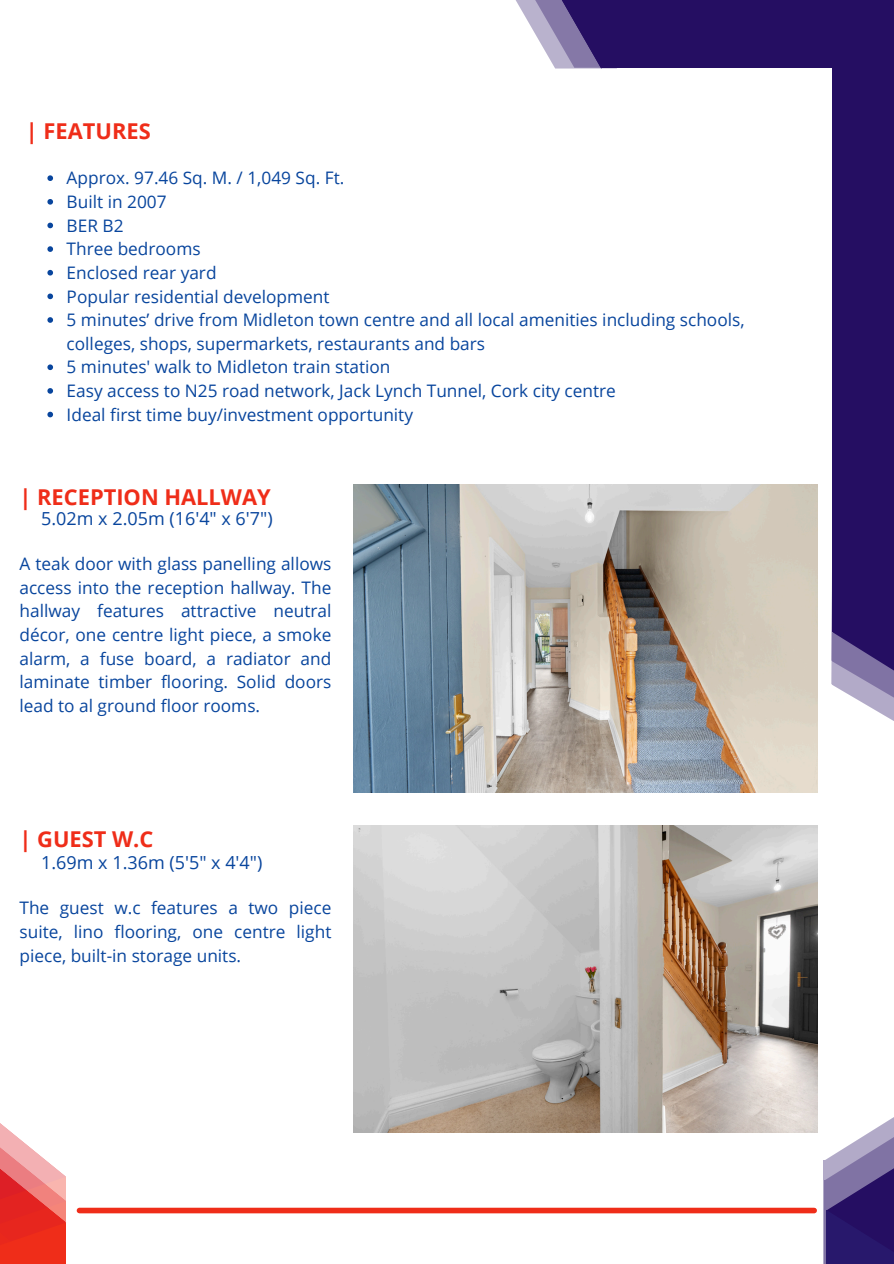
<style>
.page{position:relative;width:894px;height:1264px;background:#fff}
.page>*{position:absolute;margin:0;border:0;box-sizing:border-box;transform-origin:0 0}
.t1{font:700 21.9px "Open Sans";color:#ef2d19}
.t2{font:18px "Open Sans";color:#08459d}
.t3{font:17.25px/23.7px "Open Sans";color:#08459d;text-align:justify}
</style>
<div class="page">
<svg style="left:515px;top:0;width:13px;height:21px"></svg>
<svg style="left:528px;top:0;width:27px;height:68px;fill:#b9b2cd"></svg>
<div style="left:602px;top:0;width:291px;height:68px;background:#250e62"></div>
<svg style="left:831px;top:585px;width:62px;height:136px"></svg>
<div style="left:832px;top:0;width:61px;height:631px;background:#250e62"></div>
<svg style="left:832px;top:631px;width:61px;height:60px;background:#6c5d95"></svg>
<svg style="left:555px;top:0;width:62px;height:69px"></svg>
<svg style="left:823px;top:1118px;width:70px;height:144px;background:#70629a"></svg>
<div style="left:79px;top:1207px;width:735px;height:6px;background:#ef2d19"></div>
<svg style="left:0;top:1123px;width:66px;height:140px"></svg>
<svg style="left:47px;top:175px;width:6px;height:6px"></svg>
<svg style="left:47px;top:199px;width:6px;height:6px"></svg>
<svg style="left:47px;top:223px;width:6px;height:5px"></svg>
<svg style="left:47px;top:246px;width:6px;height:6px"></svg>
<svg style="left:47px;top:270px;width:6px;height:5px"></svg>
<svg style="left:47px;top:293px;width:6px;height:6px"></svg>
<svg style="left:47px;top:317px;width:6px;height:6px"></svg>
<svg style="left:47px;top:364px;width:6px;height:6px"></svg>
<svg style="left:47px;top:388px;width:6px;height:6px"></svg>
<svg style="left:47px;top:412px;width:6px;height:5px"></svg>
<img style="left:354px;top:484px;width:462px;height:308px">
<img style="left:354px;top:825px;width:462px;height:307px">
<p class="t1" style="left:26px;top:115px;width:126px">| FEATURES</p>
<p class="t3" style="left:67px;top:166px;width:279px">Approx. 97.46 Sq. M. / 1,049 Sq. Ft.</p>
<h1 class="t3" style="left:67px;top:189px;width:101px">Built in 2007</h1>
<p class="t3" style="left:67px;top:213px;width:58px">BER B2</p>
<p class="t3" style="left:67px;top:237px;width:135px">Three bedrooms</p>
<p class="t3" style="left:67px;top:260px;width:151px">Enclosed rear yard</p>
<p class="t3" style="left:67px;top:284px;width:264px">Popular residential development</p>
<p class="t3" style="left:67px;top:307px;width:679px">5 minutes’ drive from Midleton town centre and all local amenities including schools, colleges, shops, supermarkets, restaurants and bars</p>
<p class="t3" style="left:67px;top:355px;width:325px">5 minutes' walk to Midleton train station</p>
<p class="t3" style="left:67px;top:378px;width:550px">Easy access to N25 road network, Jack Lynch Tunnel, Cork city centre</p>
<p class="t3" style="left:67px;top:402px;width:348px">Ideal first time buy/investment opportunity</p>
<p class="t1" style="left:19px;top:481px;width:253px">| RECEPTION HALLWAY</p>
<p class="t2" style="left:41px;top:506px;width:233px">5.02m x 2.05m (16'4" x 6'7")</p>
<p class="t3" style="left:19px;top:551px;width:313px">A teak door with glass panelling allows access into the reception hallway. The hallway features attractive neutral décor, one centre light piece, a smoke alarm, a fuse board, a radiator and laminate timber flooring. Solid doors lead to al ground floor rooms.</p>
<p class="t1" style="left:19px;top:823px;width:135px">| GUEST W.C</p>
<p class="t2" style="left:41px;top:850px;width:223px">1.69m x 1.36m (5'5" x 4'4")</p>
<h1 class="t3" style="left:19px;top:895px;width:313px">The guest w.c features a two piece suite, lino flooring, one centre light piece, built-in storage units.</h1>
</div>
